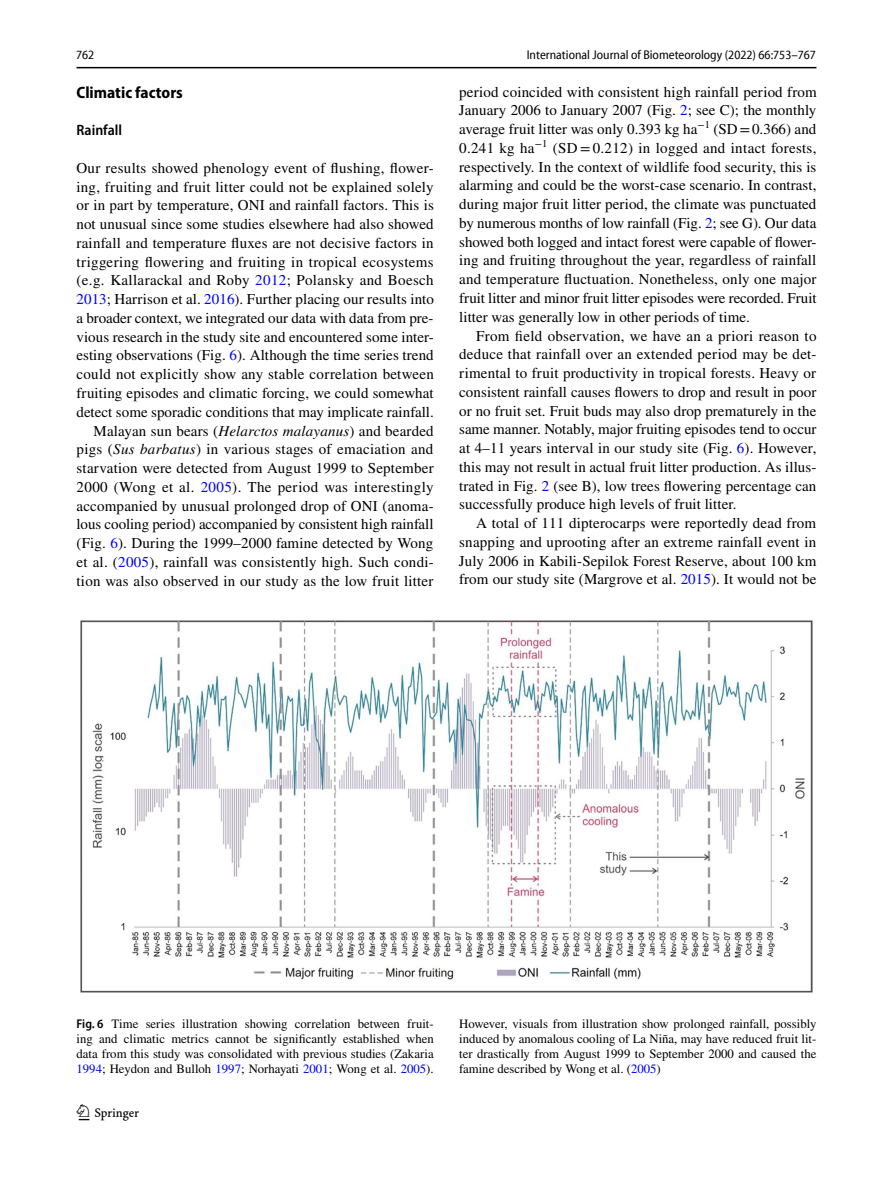
<style>
.page{position:relative;width:893px;height:1187px;background:#fff}
.page>*{position:absolute;margin:0;border:0;box-sizing:border-box;transform-origin:0 0}
.t1{font:22.5px "Springnew Regular 2";color:#000}
.t2{font:700 semi-condensed 16.5px "Myriad Pro";color:#000}
.t3{font:15px/18.8px "STIX";letter-spacing:.005em;color:#000;text-align:justify}
.t4{font:600 semi-condensed 15px "Myriad Pro";color:#000}
.t5{font:12.75px/15px "STIX";color:#000;text-align:justify}
.t6{font:semi-condensed 12.75px "Myriad Pro Unic";color:#000}
.t7{font:12.75px "Myriad Pro Unic Semi Condensed 2";color:#000}
.s1{color:#00f}
.s2{font-style:italic}
.s3{font-family:"Myriad Pro";font-weight:600;font-stretch:semi-condensed}
</style>
<div class="page">
<hr style="left:77px;top:67px;width:739px;height:1px;background:#000">
<img style="left:81px;top:620px;width:731px;height:372px">
<p class="t7" style="left:76px;top:50px;width:20px">762</p>
<p class="t6" style="left:527px;top:50px;width:291px">International Journal of Biometeorology (2022) 66:753–767</p>
<p class="t2" style="left:77px;top:83px;width:108px">Climatic factors</p>
<p class="t4" style="left:77px;top:122px;width:47px">Rainfall</p>
<p class="t3" style="left:77px;top:159px;width:359px;text-align:right">Our results showed phenology event of flushing, flower&shy;ing, fruiting and fruit litter could not be explained solely or in part by temperature, ONI and rainfall factors. This is not unusual since some studies elsewhere had also showed rainfall and temperature fluxes are not decisive factors in triggering flowering and fruiting in tropical ecosystems (e.g. Kallarackal and Roby <span class="s1">2012</span>; Polansky and Boesch <span class="s1">2013</span>; Harrison et al. <span class="s1">2016</span>). Further placing our results into a broader context, we integrated our data with data from pre&shy;vious research in the study site and encountered some inter&shy;esting observations (Fig. <span class="s1">6</span>). Although the time series trend could not explicitly show any stable correlation between fruiting episodes and climatic forcing, we could somewhat detect some sporadic conditions that may implicate rainfall.<br>Malayan sun bears (<span class="s2">Helarctos malayanus</span>) and bearded pigs (<span class="s2">Sus barbatus</span>) in various stages of emaciation and starvation were detected from August 1999 to September 2000 (Wong et al. <span class="s1">2005</span>). The period was interestingly accompanied by unusual prolonged drop of ONI (anoma&shy;lous cooling period) accompanied by consistent high rainfall (Fig. <span class="s1">6</span>). During the 1999–2000 famine detected by Wong et al. (<span class="s1">2005</span>), rainfall was consistently high. Such condi&shy;tion was also observed in our study as the low fruit litter</p>
<p class="t3" style="left:459px;top:83px;width:359px">period coincided with consistent high rainfall period from January 2006 to January 2007 (Fig. <span class="s1">2</span>; see C); the monthly average fruit litter was only 0.393 kg ha<sup>−1</sup> (SD=0.366) and 0.241 kg ha<sup>−1</sup> (SD =0.212) in logged and intact forests, respectively. In the context of wildlife food security, this is alarming and could be the worst-case scenario. In contrast, during major fruit litter period, the climate was punctuated by numerous months of low rainfall (Fig. <span class="s1">2</span>; see G). Our data showed both logged and intact forest were capable of flower&shy;ing and fruiting throughout the year, regardless of rainfall and temperature fluctuation. Nonetheless, only one major fruit litter and minor fruit litter episodes were recorded. Fruit litter was generally low in other periods of time.</p>
<p class="t3" style="left:459px;top:327px;width:359px;text-indent:17px">From field observation, we have an a priori reason to deduce that rainfall over an extended period may be det&shy;rimental to fruit productivity in tropical forests. Heavy or consistent rainfall causes flowers to drop and result in poor or no fruit set. Fruit buds may also drop prematurely in the same manner. Notably, major fruiting episodes tend to occur at 4–11 years interval in our study site (Fig. <span class="s1">6</span>). However, this may not result in actual fruit litter production. As illus&shy;trated in Fig. <span class="s1">2</span> (see B), low trees flowering percentage can successfully produce high levels of fruit litter.</p>
<p class="t3" style="left:459px;top:514px;width:359px;text-indent:17px">A total of 111 dipterocarps were reportedly dead from snapping and uprooting after an extreme rainfall event in July 2006 in Kabili-Sepilok Forest Reserve, about 100 km from our study site (Margrove et al. <span class="s1">2015</span>). It would not be</p>
<p class="t5" style="left:77px;top:1016px;width:359px"><span class="s3">Fig. 6</span> Time series illustration showing correlation between fruit&shy;ing and climatic metrics cannot be significantly established when data from this study was consolidated with previous studies (Zakaria <span class="s1">1994</span>; Heydon and Bulloh <span class="s1">1997</span>; Norhayati <span class="s1">2001</span>; Wong et al. <span class="s1">2005</span>).</p>
<p class="t5" style="left:459px;top:1016px;width:359px">However, visuals from illustration show prolonged rainfall, possibly induced by anomalous cooling of La Niña, may have reduced fruit lit&shy;ter drastically from August 1999 to September 2000 and caused the famine described by Wong et al. (<span class="s1">2005</span>)</p>
<h1 class="t1" style="left:79px;top:1104px;width:62px">1 3</h1>
</div>
